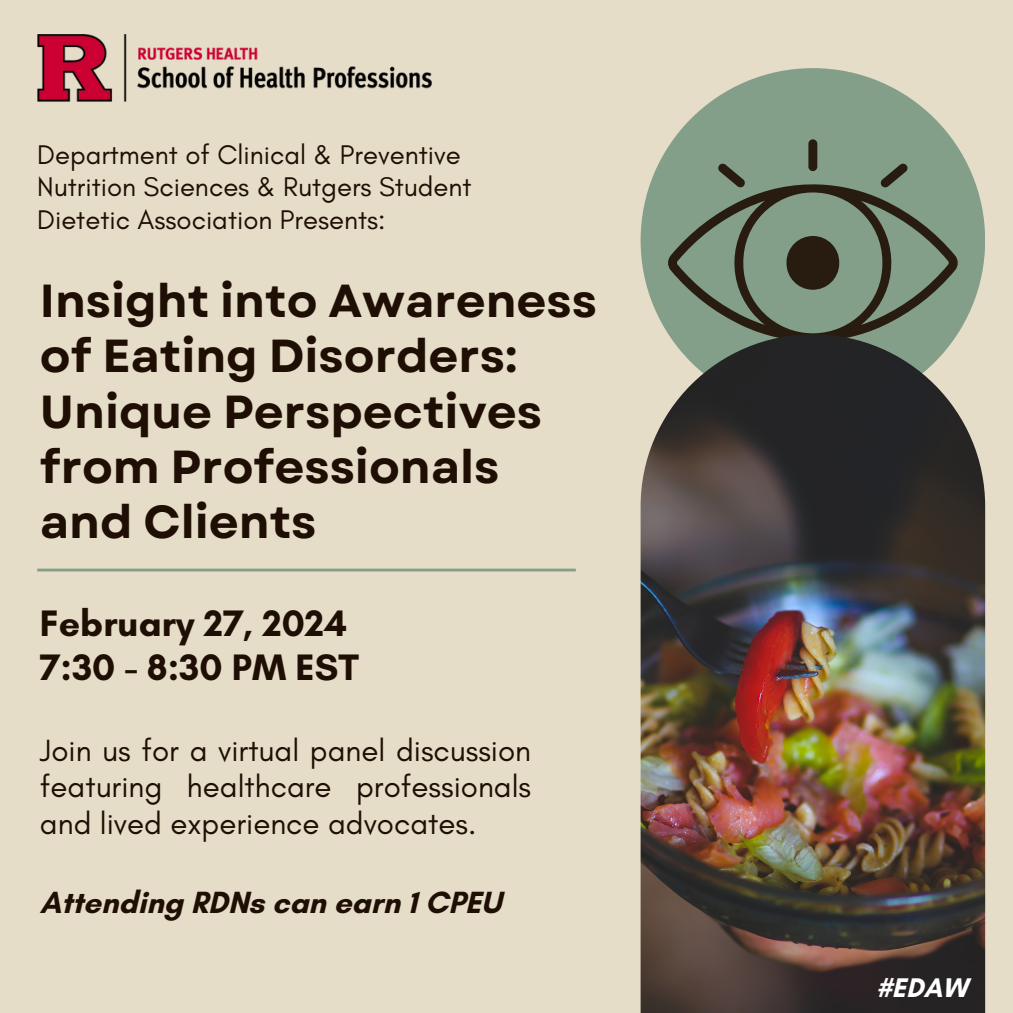
<style>
.page{position:relative;width:1013px;height:1013px;background:#fff}
.page>*{position:absolute;margin:0;border:0;box-sizing:border-box;transform-origin:0 0}
.t1{font:700 46.25px/55.2px "Garet";color:#1e0e04}
.t2{font:700 37.5px/44px "Glacial Indifference";color:#1e0e04}
.t3{font:31.25px/36.5px "Glacial Indifference";color:#1e0e04;text-align:justify}
.t4{font:700 31.25px "Glacial Indifference";color:#1e0e04}
.t5{font:27.5px/32.8px "Glacial Indifference";color:#1e0e04}
.t6{font:700 27.5px "Glacial Indifference";color:#fff}
</style>
<div class="page">
<div style="left:0;top:0;width:1012px;height:1012px;background:#e5ddc8"></div>
<div style="left:640px;top:68px;width:345px;height:345px;background:#849f89;border-radius:50%"></div>
<svg style="left:668px;top:184px;width:289px;height:150px"></svg>
<svg style="left:786px;top:236px;width:53px;height:54px"></svg>
<svg style="left:717px;top:163px;width:28px;height:25px"></svg>
<svg style="left:880px;top:163px;width:28px;height:25px"></svg>
<div style="left:808px;top:139px;width:9px;height:32px;background:#281c11;border-radius:4px"></div>
<img style="left:640px;top:334px;width:345px;height:678px">
<img style="left:37px;top:35px;width:394px;height:66px">
<hr style="left:37px;top:568px;width:539px;height:3px;background:#849f89">
<h4 class="t5" style="left:37px;top:138px;width:436px">Department of Clinical &amp; Preventive<br>Nutrition Sciences &amp; Rutgers Student<br>Dietetic Association Presents:</h4>
<h2 class="t1" style="left:40px;top:273px;width:558px">Insight into Awareness of Eating Disorders:<br>Unique Perspectives from Professionals and Clients</h2>
<h3 class="t2" style="left:40px;top:601px;width:321px">February 27, 2024<br>7:30 - 8:30 PM EST</h3>
<h1 class="t3" style="left:40px;top:731px;width:493px">Join us for a virtual panel discussion featuring healthcare professionals and lived experience advocates.</h1>
<p class="t4" style="left:40px;top:883px;width:463px">Attending RDNs can earn 1 CPEU</p>
<p class="t6" style="left:876px;top:971px;width:92px">#EDAW</p>
</div>
